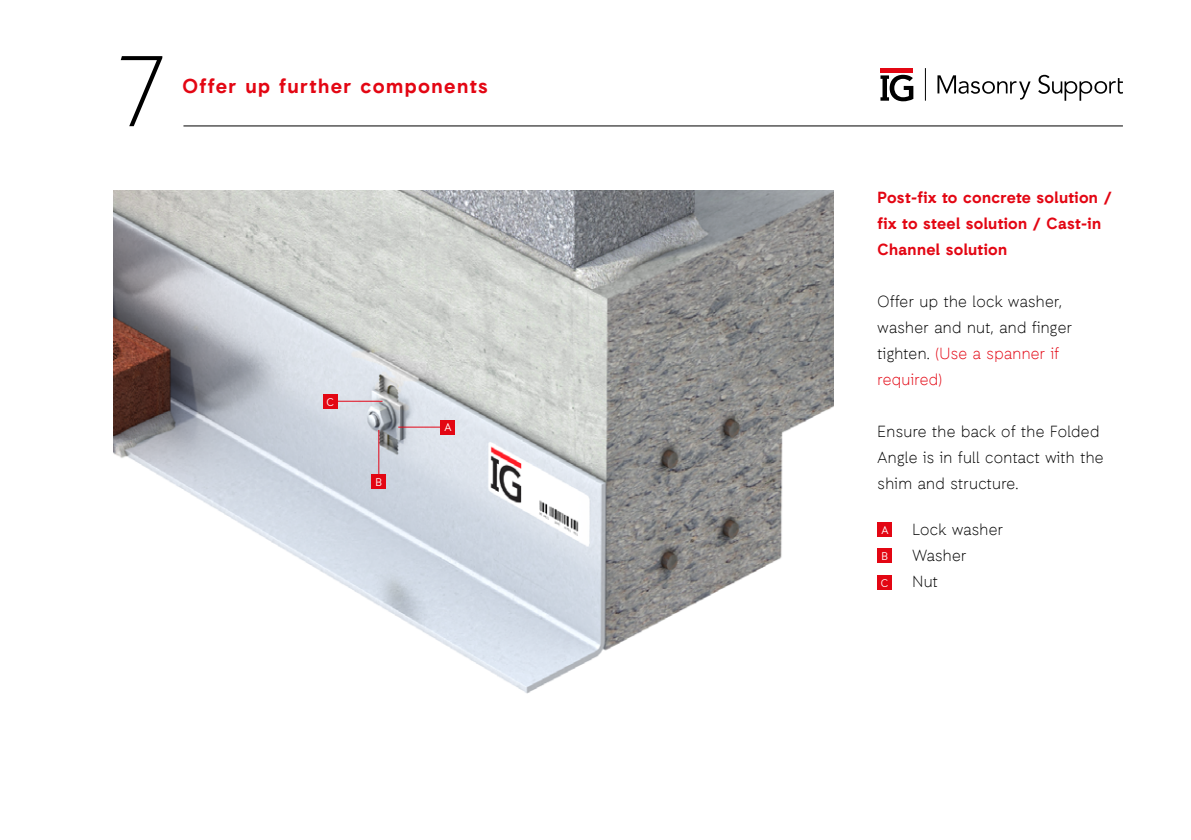
<style>
.page{position:relative;width:1191px;height:840px;background:#fff}
.page>*{position:absolute;margin:0;border:0;box-sizing:border-box;transform-origin:0 0}
.t1{font:300 100px "Auxilia";color:#000}
.t2{font:700 20px "Auxilia";letter-spacing:.07em;color:#e30613}
.t3{font:300 16px/26px "Auxilia";letter-spacing:.02em;color:#000}
.t4{font:700 16px/26px "Auxilia";letter-spacing:.02em;color:#e30613}
.t5{font:11.2px "Auxilia";color:#fff}
.s1{color:#e30613}
</style>
<div class="page">
<hr style="left:183px;top:125px;width:940px;height:1px;background:#000">
<hr style="left:880px;top:68px;width:33px;height:4px;background:#e30613">
<svg style="left:880px;top:75px;width:33px;height:26px"></svg>
<hr style="left:925px;top:68px;width:1px;height:33px;background:#000">
<svg style="left:1038px;top:75px;width:85px;height:26px"></svg>
<svg style="left:937px;top:75px;width:93px;height:24px"></svg>
<div style="left:877px;top:548px;width:15px;height:14px;background:#e30613"></div>
<div style="left:877px;top:522px;width:15px;height:14px;background:#e30613"></div>
<div style="left:877px;top:575px;width:15px;height:14px;background:#e30613"></div>
<img style="left:113px;top:190px;width:720px;height:504px">
<div style="left:441px;top:420px;width:14px;height:14px;background:#e30613"></div>
<hr style="left:398px;top:426px;width:45px;height:1px;background:#e30617">
<hr style="left:378px;top:429px;width:1px;height:45px;background:#e30617">
<div style="left:372px;top:474px;width:14px;height:14px;background:#e30613"></div>
<hr style="left:338px;top:400px;width:44px;height:1px;background:#e30617">
<div style="left:323px;top:394px;width:15px;height:14px;background:#e30613"></div>
<h1 class="t1" style="left:113px;top:31px;width:58px">7</h1>
<p class="t2" style="left:182px;top:73px;width:307px">Offer up further components</p>
<p class="t5" style="left:326px;top:395px;width:9px">C</p>
<p class="t5" style="left:375px;top:475px;width:8px">B</p>
<p class="t5" style="left:444px;top:420px;width:9px">A</p>
<p class="t4" style="left:877px;top:184px;width:235px">Post-fix to concrete solution / fix to steel solution / Cast-in<br>Channel solution</p>
<p class="t3" style="left:877px;top:288px;width:196px">Offer up the lock washer, washer and nut, and finger tighten. <span class="s1">(Use a spanner if required)</span></p>
<p class="t3" style="left:877px;top:418px;width:227px">Ensure the back of the Folded<br>Angle is in full contact with the shim and structure.</p>
<p class="t5" style="left:881px;top:522px;width:9px">A</p>
<p class="t5" style="left:881px;top:549px;width:8px">B</p>
<p class="t5" style="left:880px;top:575px;width:9px">C</p>
<p class="t3" style="left:912px;top:515px;width:92px">Lock washer<br>Washer<br>Nut</p>
</div>
